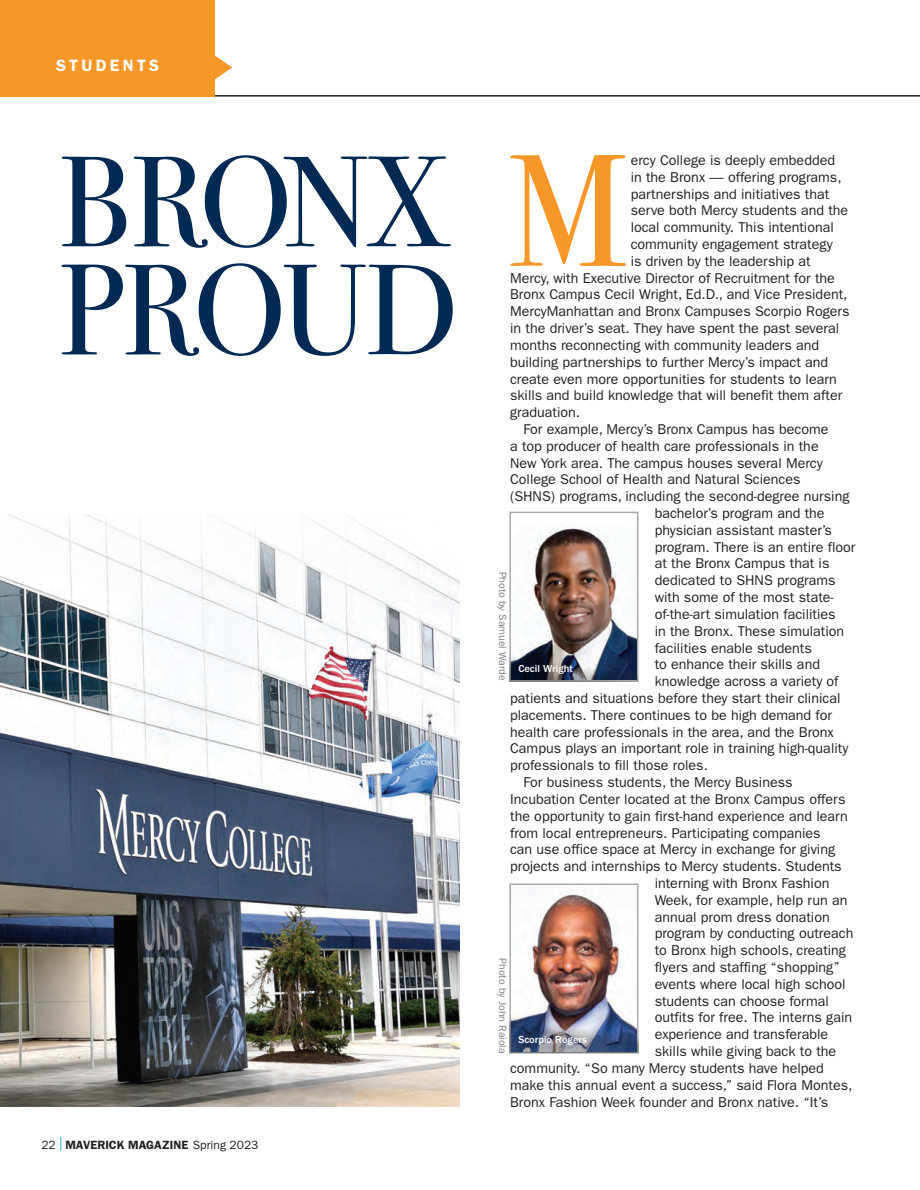
<style>
.page{position:relative;width:920px;height:1190px;background:#fff}
.page>*{position:absolute;margin:0;border:0;box-sizing:border-box;transform-origin:0 0}
.t1{font:159.15px "Bodoni Svty Two ITCTT";color:#f79727}
.t2{font:129px/108px "Bodoni Svty Two ITCTT";letter-spacing:-.025em;color:#002953}
.t3{font:600 16.5px "ITC Franklin Gothic Std";letter-spacing:.2em;color:#fff}
.t4{font:14.25px "ITC Franklin Gothic Std";color:#231f20}
.t5{font:600 12px "ITC Franklin Gothic Std";color:#231f20}
.t6{font:10.5px "ITC Franklin Gothic Std";color:#808285}
.t7{font:500 10.5px "ITC Franklin Gothic Std";color:#fff}
.s1{font-weight:400}
.s2{font-weight:400;font-size:13.5px;color:#009bc8}
</style>
<div class="page">
<img style="left:0;top:514px;width:460px;height:591px">
<hr style="left:0;top:95px;width:919px;height:2px;background:#231f20">
<div style="left:0;top:0;width:214px;height:97px;background:#f79727"></div>
<svg style="left:214px;top:54px;width:18px;height:27px"></svg>
<img style="left:532px;top:524px;width:85px;height:53px">
<div style="left:509px;top:511px;width:129px;height:170px;border:2px solid #a8a9ad"></div>
<img style="left:532px;top:890px;width:86px;height:57px">
<div style="left:509px;top:883px;width:129px;height:170px;border:2px solid #a8a9ad"></div>
<img style="left:509px;top:577px;width:129px;height:104px">
<img style="left:509px;top:947px;width:129px;height:105px">
<p class="t3" style="left:56px;top:56px;width:104px">STUDENTS</p>
<h2 class="t2" style="left:59px;top:135px;width:401px">BRONX<br>PROUD</h2>
<p class="t5" style="left:41px;top:1136px;width:218px"><span class="s1">22</span> <span class="s2">|</span> MAVERICK MAGAZINE <span class="s1">Spring 2023</span></p>
<h1 class="t1" style="left:507px;top:81px;width:122px">M</h1>
<p class="t4" style="left:630px;top:152px;width:206px">ercy College is deeply embedded</p>
<p class="t4" style="left:630px;top:169px;width:212px">in the Bronx — offering programs,</p>
<p class="t4" style="left:630px;top:185px;width:200px">partnerships and initiatives that</p>
<p class="t4" style="left:630px;top:202px;width:219px">serve both Mercy students and the</p>
<p class="t4" style="left:630px;top:219px;width:204px">local community. This intentional</p>
<p class="t4" style="left:630px;top:236px;width:203px">community engagement strategy</p>
<p class="t4" style="left:630px;top:253px;width:181px">is driven by the leadership at</p>
<p class="t4" style="left:510px;top:269px;width:326px">Mercy, with Executive Director of Recruitment for the</p>
<p class="t4" style="left:510px;top:286px;width:339px">Bronx Campus Cecil Wright, Ed.D., and Vice President,</p>
<p class="t4" style="left:510px;top:303px;width:341px">MercyManhattan and Bronx Campuses Scorpio Rogers</p>
<p class="t4" style="left:510px;top:320px;width:330px">in the driver’s seat. They have spent the past several</p>
<p class="t4" style="left:510px;top:337px;width:310px">months reconnecting with community leaders and</p>
<p class="t4" style="left:510px;top:353px;width:319px">building partnerships to further Mercy’s impact and</p>
<p class="t4" style="left:510px;top:370px;width:328px">create even more opportunities for students to learn</p>
<p class="t4" style="left:510px;top:387px;width:333px">skills and build knowledge that will benefit them after</p>
<p class="t4" style="left:510px;top:404px;width:71px">graduation.</p>
<p class="t4" style="left:523px;top:421px;width:306px">For example, Mercy’s Bronx Campus has become</p>
<p class="t4" style="left:510px;top:437px;width:310px">a top producer of health care professionals in the</p>
<p class="t4" style="left:510px;top:454px;width:314px">New York area. The campus houses several Mercy</p>
<p class="t4" style="left:510px;top:471px;width:292px">College School of Health and Natural Sciences</p>
<p class="t4" style="left:510px;top:488px;width:341px">(SHNS) programs, including the second-degree nursing</p>
<p class="t4" style="left:654px;top:505px;width:171px">bachelor’s program and the</p>
<p class="t4" style="left:654px;top:521px;width:179px">physician assistant master’s</p>
<p class="t4" style="left:654px;top:538px;width:202px">program. There is an entire floor</p>
<p class="t4" style="left:654px;top:555px;width:176px">at the Bronx Campus that is</p>
<p class="t4" style="left:654px;top:572px;width:182px">dedicated to SHNS programs</p>
<p class="t4" style="left:654px;top:589px;width:180px">with some of the most state-</p>
<p class="t4" style="left:654px;top:605px;width:182px">of-the-art simulation facilities</p>
<p class="t4" style="left:654px;top:622px;width:191px">in the Bronx. These simulation</p>
<p class="t4" style="left:654px;top:639px;width:158px">facilities enable students</p>
<p class="t4" style="left:654px;top:656px;width:167px">to enhance their skills and</p>
<p class="t4" style="left:654px;top:673px;width:185px">knowledge across a variety of</p>
<p class="t4" style="left:510px;top:689px;width:331px">patients and situations before they start their clinical</p>
<p class="t4" style="left:510px;top:706px;width:323px">placements. There continues to be high demand for</p>
<p class="t4" style="left:510px;top:723px;width:325px">health care professionals in the area, and the Bronx</p>
<p class="t4" style="left:510px;top:740px;width:339px">Campus plays an important role in training high-quality</p>
<p class="t4" style="left:510px;top:757px;width:199px">professionals to fill those roles.</p>
<p class="t4" style="left:523px;top:773px;width:270px">For business students, the Mercy Business</p>
<p class="t4" style="left:510px;top:790px;width:336px">Incubation Center located at the Bronx Campus offers</p>
<p class="t4" style="left:510px;top:807px;width:339px">the opportunity to gain first-hand experience and learn</p>
<p class="t4" style="left:510px;top:824px;width:312px">from local entrepreneurs. Participating companies</p>
<p class="t4" style="left:510px;top:841px;width:326px">can use office space at Mercy in exchange for giving</p>
<p class="t4" style="left:510px;top:857px;width:333px">projects and internships to Mercy students. Students</p>
<p class="t4" style="left:654px;top:874px;width:176px">interning with Bronx Fashion</p>
<p class="t4" style="left:654px;top:891px;width:194px">Week, for example, help run an</p>
<p class="t4" style="left:654px;top:908px;width:176px">annual prom dress donation</p>
<p class="t4" style="left:654px;top:925px;width:200px">program by conducting outreach</p>
<p class="t4" style="left:654px;top:941px;width:193px">to Bronx high schools, creating</p>
<p class="t4" style="left:654px;top:958px;width:187px">flyers and staffing “shopping”</p>
<p class="t4" style="left:654px;top:975px;width:192px">events where local high school</p>
<p class="t4" style="left:654px;top:992px;width:175px">students can choose formal</p>
<p class="t4" style="left:654px;top:1009px;width:199px">outfits for free. The interns gain</p>
<p class="t4" style="left:654px;top:1025px;width:175px">experience and transferable</p>
<p class="t4" style="left:654px;top:1042px;width:183px">skills while giving back to the</p>
<p class="t4" style="left:510px;top:1059px;width:315px">community. “So many Mercy students have helped</p>
<p class="t4" style="left:510px;top:1076px;width:343px">make this annual event a success,” said Flora Montes,</p>
<p class="t4" style="left:510px;top:1093px;width:319px">Bronx Fashion Week founder and Bronx native. “It’s</p>
<p class="t6" style="left:508px;top:571px;width:110px;rotate:90deg">Photo by Samuel Warde</p>
<p class="t7" style="left:518px;top:662px;width:56px">Cecil Wright</p>
<p class="t6" style="left:508px;top:957px;width:97px;rotate:90deg">Photo by John Raiola</p>
<p class="t7" style="left:518px;top:1033px;width:70px">Scorpio Rogers</p>
</div>
